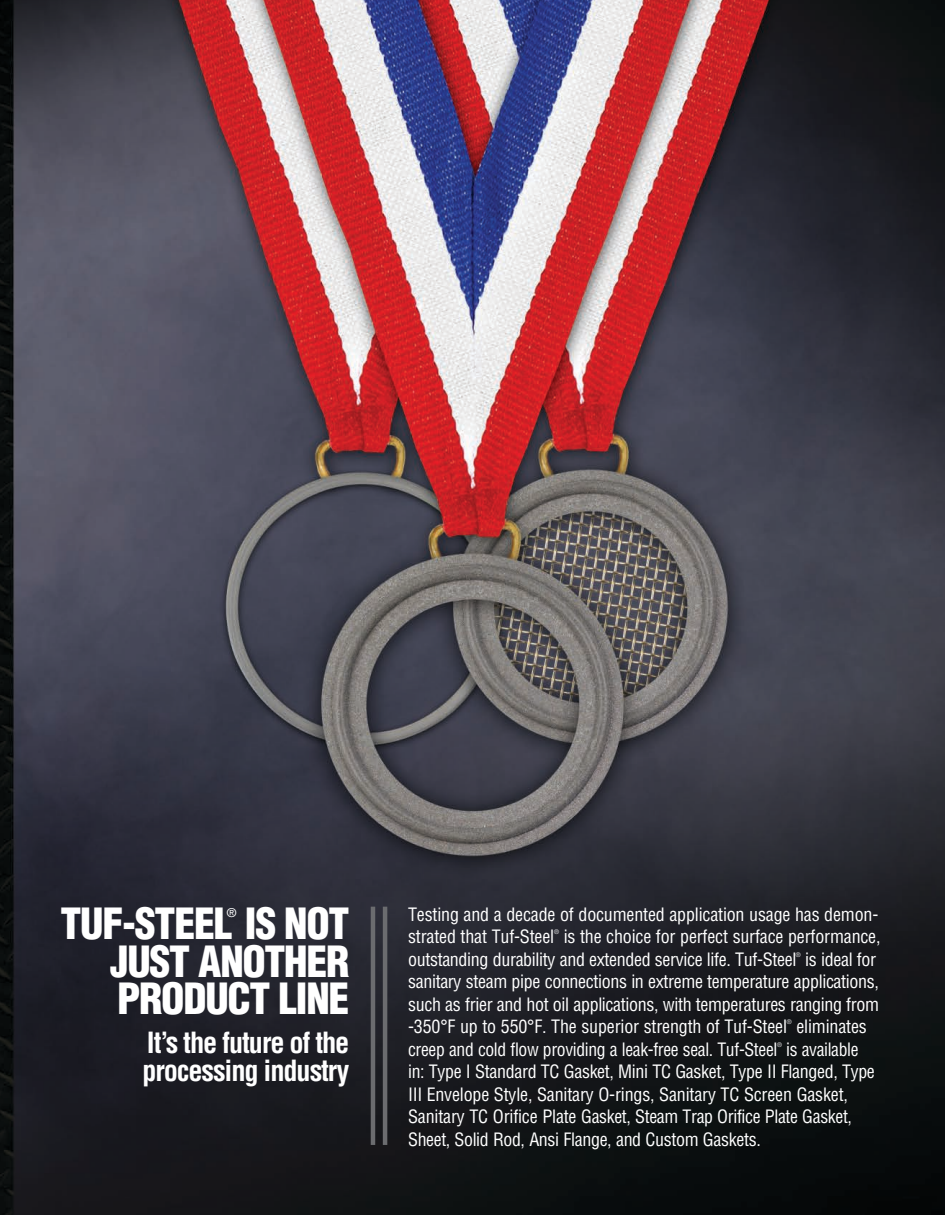
<style>
.page{position:relative;width:945px;height:1215px;background:#fff}
.page>*{position:absolute;margin:0;border:0;box-sizing:border-box;transform-origin:0 0}
.t1{font:900 condensed 42px/37.5px "Helvetica LT Std";letter-spacing:-.03em;color:#fff}
.t2{font:700 condensed 28.5px/27.8px "Helvetica LT Std";letter-spacing:-.04em;color:#fff}
.t3{font:condensed 18px/22.5px "Helvetica LT Std";letter-spacing:-.02em;color:#fff}
.t4{font:12.3px "Helvetica LT Std";color:#fff}
.t5{font:condensed 6.15px "Helvetica LT Std";color:#fff}
</style>
<div class="page">
<img style="left:0;top:0;width:945px;height:1215px">
<hr style="left:371px;top:907px;width:4px;height:238px;background:#6b6c6f">
<hr style="left:383px;top:907px;width:4px;height:238px;background:#6b6c6f">
<h1 class="t1" style="left:61px;top:905px;width:290px">TUF-STEEL IS NOT</h1>
<p class="t4" style="left:227px;top:906px;width:11px">®</p>
<h1 class="t1" style="left:110px;top:942px;width:241px">JUST ANOTHER<br>PRODUCT LINE</h1>
<h2 class="t2" style="left:142px;top:1029px;width:209px">It’s the future of the processing industry</h2>
<p class="t3" style="left:408px;top:903px;width:472px">Testing and a decade of documented application usage has demon&shy;strated that Tuf-Steel</p>
<p class="t5" style="left:554px;top:928px;width:6px">®</p>
<p class="t3" style="left:408px;top:925px;width:474px;text-indent:156px">is the choice for perfect surface performance, outstanding durability and extended service life. Tuf-Steel</p>
<p class="t5" style="left:796px;top:951px;width:6px">®</p>
<p class="t3" style="left:408px;top:948px;width:473px;text-indent:397px">is ideal for sanitary steam pipe connections in extreme temperature applications, such as frier and hot oil applications, with temperatures ranging from -350°F up to 550°F. The superior strength of Tuf-Steel</p>
<p class="t5" style="left:787px;top:1018px;width:6px">®</p>
<p class="t3" style="left:796px;top:1015px;width:72px">eliminates</p>
<p class="t3" style="left:408px;top:1038px;width:371px">creep and cold flow providing a leak-free seal. Tuf-Steel</p>
<p class="t5" style="left:777px;top:1041px;width:6px">®</p>
<p class="t3" style="left:408px;top:1038px;width:468px;text-indent:378px">is available in: Type I Standard TC Gasket, Mini TC Gasket, Type II Flanged, Type III Envelope Style, Sanitary O-rings, Sanitary TC Screen Gasket, Sanitary TC Orifice Plate Gasket, Steam Trap Orifice Plate Gasket, Sheet, Solid Rod, Ansi Flange, and Custom Gaskets.</p>
</div>
